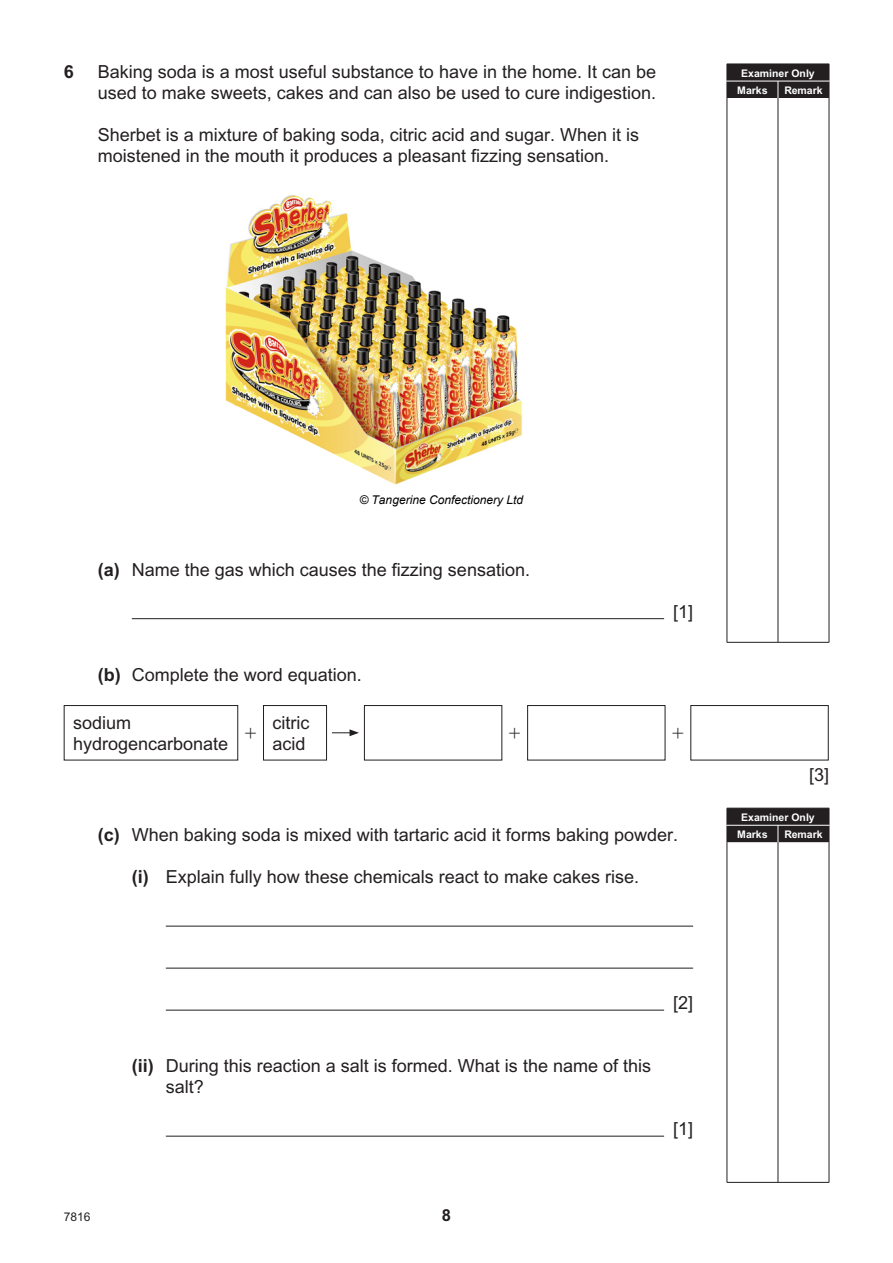
<style>
.page{position:relative;width:893px;height:1263px;background:#fff}
.page>*{position:absolute;margin:0;border:0;box-sizing:border-box;transform-origin:0 0}
.t1{font:18px/21px "Arial";color:#231f20}
.t2{font:18px "Mathematical Pi One";color:#231f20}
.t3{font:700 18px "Arial";color:#231f20}
.t4{font:700 16.5px "Arial";color:#231f20}
.t5{font:italic 12px "Arial";color:#000}
.t6{font:12px "Arial";color:#231f20}
.t7{font:700 10.5px/17.1px "Arial";color:#fff}
.s1{font-weight:700}
</style>
<div class="page">
<hr style="left:727px;top:98px;width:1px;height:544px;background:#231f20">
<hr style="left:778px;top:98px;width:1px;height:544px;background:#231f20">
<hr style="left:829px;top:98px;width:1px;height:544px;background:#231f20">
<hr style="left:727px;top:642px;width:51px;height:1px;background:#231f20">
<hr style="left:778px;top:642px;width:51px;height:1px;background:#231f20">
<div style="left:727px;top:64px;width:103px;height:34px;background:#231f20"></div>
<hr style="left:726px;top:81px;width:104px;height:1px;background:#fff">
<hr style="left:727px;top:842px;width:1px;height:340px;background:#231f20">
<hr style="left:778px;top:842px;width:1px;height:340px;background:#231f20">
<hr style="left:829px;top:842px;width:1px;height:340px;background:#231f20">
<hr style="left:727px;top:1182px;width:51px;height:1px;background:#231f20">
<hr style="left:778px;top:1182px;width:51px;height:1px;background:#231f20">
<svg style="left:727px;top:808px;width:103px;height:34px;background:#262323"></svg>
<hr style="left:726px;top:825px;width:104px;height:1px;background:#fff">
<hr style="left:132px;top:618px;width:532px;height:1px;background:#231f20">
<hr style="left:166px;top:926px;width:527px;height:1px;background:#231f20">
<hr style="left:166px;top:968px;width:527px;height:1px;background:#231f20">
<hr style="left:166px;top:1010px;width:498px;height:1px;background:#231f20">
<hr style="left:166px;top:1136px;width:498px;height:1px;background:#231f20">
<div style="left:64px;top:705px;width:174px;height:55px;border:1px solid #231f20"></div>
<div style="left:263px;top:705px;width:64px;height:55px;border:1px solid #231f20"></div>
<svg style="left:332px;top:729px;width:27px;height:7px"></svg>
<div style="left:364px;top:705px;width:138px;height:55px;border:1px solid #231f20"></div>
<div style="left:527px;top:705px;width:138px;height:55px;border:1px solid #231f20"></div>
<div style="left:690px;top:705px;width:139px;height:55px;border:1px solid #231f20"></div>
<img style="left:225px;top:195px;width:297px;height:290px">
<p class="t3" style="left:64px;top:61px;width:12px">6</p>
<p class="t1" style="left:98px;top:61px;width:560px">Baking soda is a most useful substance to have in the home. It can be used to make sweets, cakes and can also be used to cure indigestion.</p>
<p class="t1" style="left:98px;top:124px;width:543px">Sherbet is a mixture of baking soda, citric acid and sugar. When it is moistened in the mouth it produces a pleasant fizzing sensation.</p>
<p class="t7" style="left:737px;top:64px;width:79px;text-indent:4px">Examiner Only<br>Marks</p>
<p class="t7" style="left:784px;top:81px;width:40px">Remark</p>
<p class="t5" style="left:359px;top:492px;width:165px">© Tangerine Confectionery Ltd</p>
<p class="t1" style="left:98px;top:559px;width:434px"><span class="s1">(a)</span> Name the gas which causes the fizzing sensation.</p>
<p class="t1" style="left:673px;top:601px;width:22px">[1]</p>
<p class="t1" style="left:98px;top:664px;width:266px"><span class="s1">(b)</span> Complete the word equation.</p>
<p class="t1" style="left:73px;top:712px;width:157px">sodium hydrogencarbonate</p>
<p class="t1" style="left:272px;top:712px;width:38px">citric acid</p>
<p class="t2" style="left:243px;top:725px;width:16px">1</p>
<p class="t2" style="left:507px;top:725px;width:16px">1</p>
<p class="t2" style="left:670px;top:725px;width:16px">1</p>
<p class="t1" style="left:98px;top:824px;width:582px"><span class="s1">(c)</span> When baking soda is mixed with tartaric acid it forms baking powder.</p>
<p class="t1" style="left:132px;top:866px;width:509px"><span class="s1">(i)</span> Explain fully how these chemicals react to make cakes rise.</p>
<p class="t1" style="left:166px;top:1055px;width:487px;text-indent:-34px"><span class="s1">(ii)</span> During this reaction a salt is formed. What is the name of this salt?</p>
<p class="t1" style="left:673px;top:992px;width:22px">[2]</p>
<p class="t1" style="left:673px;top:1118px;width:22px">[1]</p>
<p class="t6" style="left:64px;top:1210px;width:28px">7816</p>
<p class="t4" style="left:442px;top:1205px;width:11px">8</p>
<p class="t1" style="left:809px;top:765px;width:22px">[3]</p>
<p class="t7" style="left:737px;top:808px;width:79px;text-indent:4px">Examiner Only<br>Marks</p>
<p class="t7" style="left:784px;top:825px;width:40px">Remark</p>
</div>
